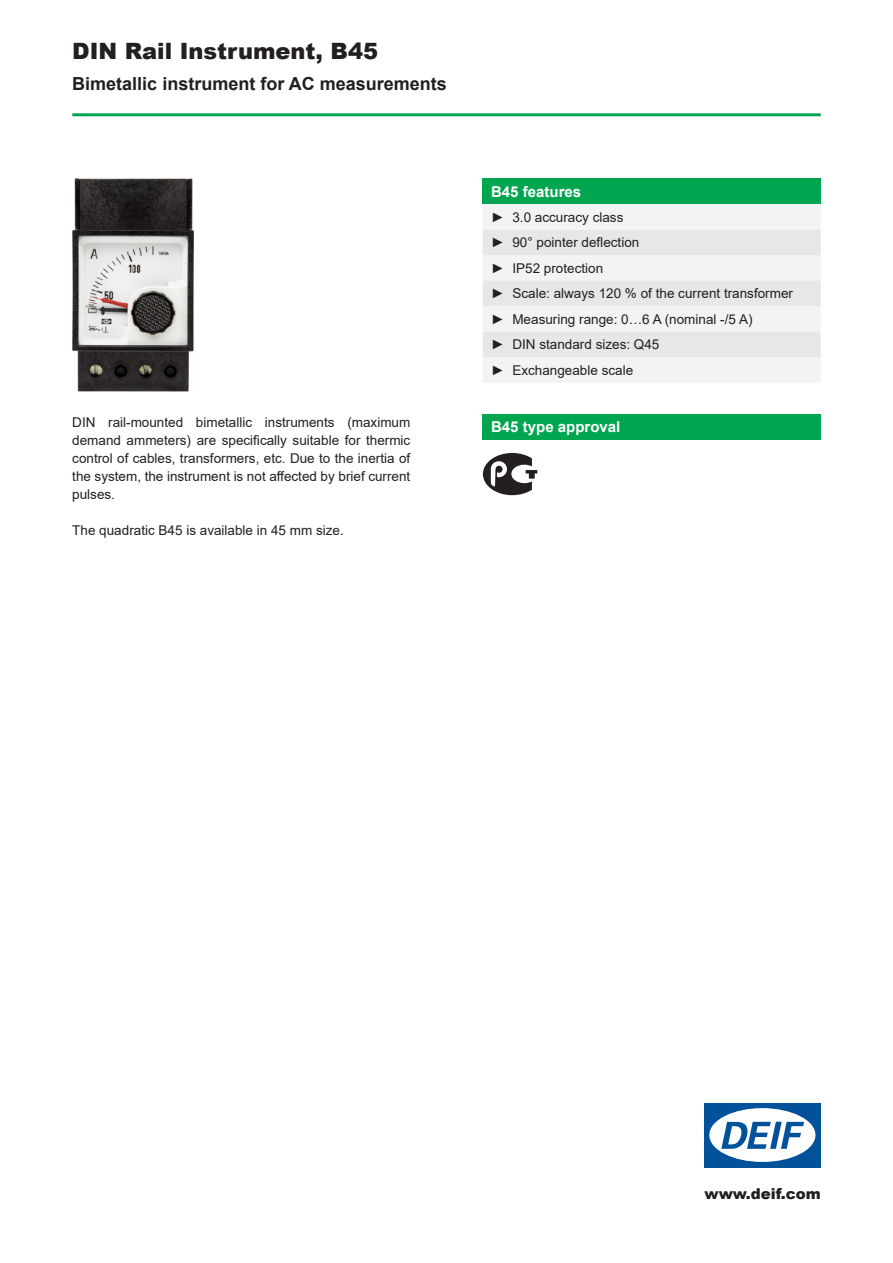
<style>
.page{position:relative;width:893px;height:1263px;background:#fff}
.page>*{position:absolute;margin:0;border:0;box-sizing:border-box;transform-origin:0 0}
.t1{font:900 22.5px "Arial";color:#231f20}
.t2{font:700 18px "Arial";color:#231f20}
.t3{font:700 15px "Arial";color:#fff}
.t4{font:900 15px "Arial";color:#231f20}
.t5{font:13.5px/25.5px "Arial";color:#231f20;text-align:justify}
</style>
<div class="page">
<hr style="left:72px;top:113px;width:749px;height:3px;background:#00a54f">
<img style="left:72px;top:179px;width:122px;height:212px">
<div style="left:483px;top:179px;width:338px;height:25px;background:#00a54f"></div>
<div style="left:483px;top:204px;width:338px;height:178px;background:#f2f3f4"></div>
<svg style="left:483px;top:230px;width:338px;height:127px"></svg>
<div style="left:483px;top:414px;width:338px;height:26px;background:#00a54f"></div>
<svg style="left:483px;top:453px;width:54px;height:42px"></svg>
<div style="left:704px;top:1103px;width:117px;height:64px;background:#01529a"></div>
<div style="left:709px;top:1108px;width:106px;height:54px;background:#fff;border-radius:50%"></div>
<svg style="left:721px;top:1122px;width:83px;height:27px"></svg>
<h1 class="t1" style="left:72px;top:34px;width:307px">DIN Rail Instrument, B45</h1>
<h2 class="t2" style="left:72px;top:71px;width:376px">Bimetallic instrument for AC measurements</h2>
<p class="t5" style="left:72px;top:413px;width:340px;line-height:18px">DIN rail-mounted bimetallic instruments (maximum demand ammeters) are specifically suitable for thermic control of cables, transformers, etc. Due to the inertia of the system, the instrument is not affected by brief current pulses.</p>
<p class="t5" style="left:72px;top:517px;width:273px">The quadratic B45 is available in 45 mm size.</p>
<p class="t3" style="left:491px;top:181px;width:92px">B45 features</p>
<p class="t5" style="left:491px;top:204px;width:303px;text-align:left">► 3.0 accuracy class<br>► 90° pointer deflection<br>► IP52 protection<br>► Scale: always 120 % of the current transformer ► Measuring range: 0…6 A (nominal -/5 A)<br>► DIN standard sizes: Q45<br>► Exchangeable scale</p>
<p class="t3" style="left:491px;top:417px;width:131px">B45 type approval</p>
<p class="t4" style="left:704px;top:1183px;width:118px">www.deif.com</p>
</div>
